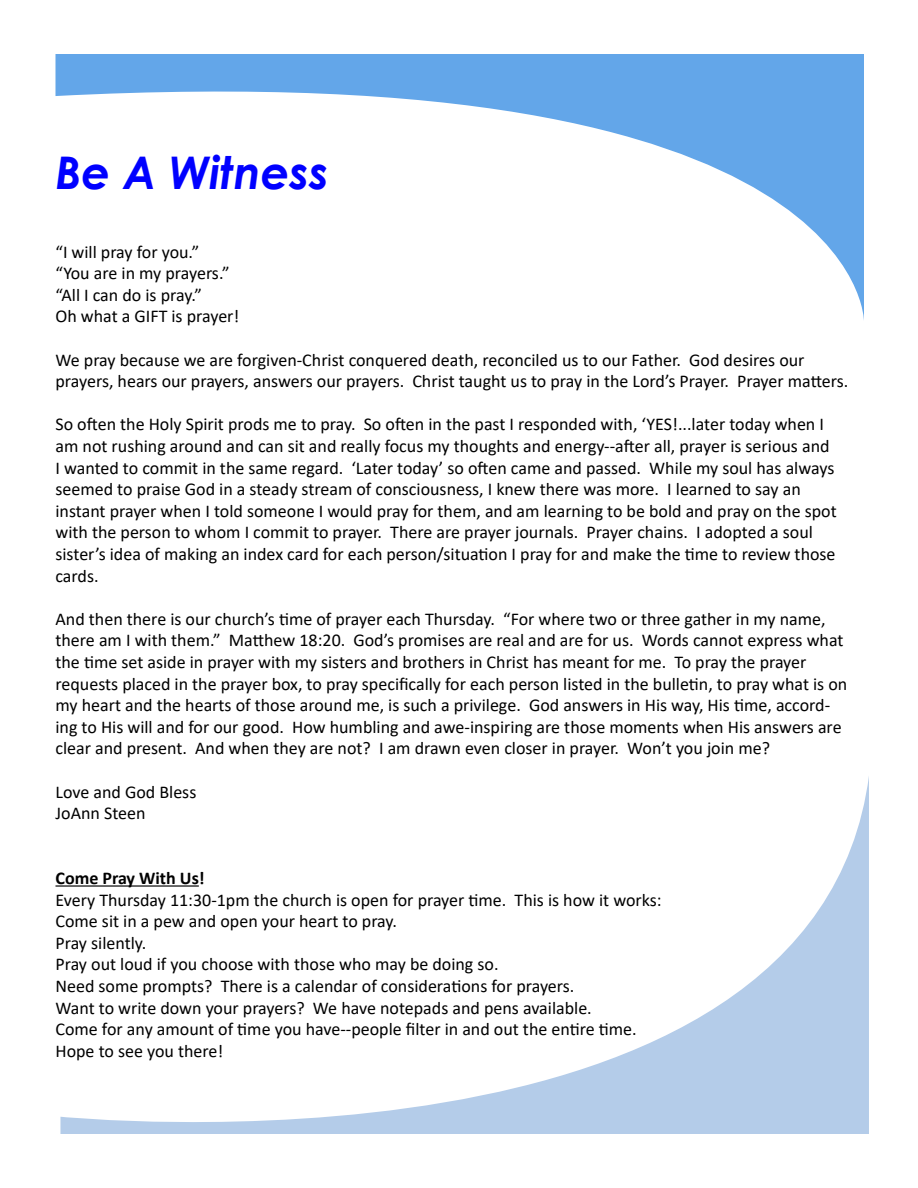
<style>
.page{position:relative;width:918px;height:1188px;background:#fff}
.page>*{position:absolute;margin:0;border:0;box-sizing:border-box;transform-origin:0 0}
.t1{font:italic 700 45px "Century Gothic";color:#00f}
.t2{font:18px/21.6px "Calibri";color:#000}
.t3{font:700 18px "Calibri";color:#000}
</style>
<div class="page">
<svg style="left:60px;top:776px;width:809px;height:358px"></svg>
<svg style="left:56px;top:54px;width:808px;height:266px"></svg>
<hr style="left:56px;top:885px;width:143px;height:2px;background:#000">
<h1 class="t1" style="left:56px;top:139px;width:275px">Be A Witness</h1>
<p class="t2" style="left:56px;top:240px;width:185px">“I will pray for you.”<br>“You are in my prayers.” “All I can do is pray.”<br>Oh what a GIFT is prayer!</p>
<p class="t2" style="left:56px;top:348px;width:794px">We pray because we are forgiven-Christ conquered death, reconciled us to our Father. God desires our prayers, hears our prayers, answers our prayers. Christ taught us to pray in the Lord’s Prayer. Prayer matters.</p>
<p class="t2" style="left:56px;top:413px;width:783px">So often the Holy Spirit prods me to pray. So often in the past I responded with, ‘YES!...later today when I am not rushing around and can sit and really focus my thoughts and energy--after all, prayer is serious and I wanted to commit in the same regard. ‘Later today’ so often came and passed. While my soul has always seemed to praise God in a steady stream of consciousness, I knew there was more. I learned to say an instant prayer when I told someone I would pray for them, and am learning to be bold and pray on the spot with the person to whom I commit to prayer. There are prayer journals. Prayer chains. I adopted a soul sister’s idea of making an index card for each person/situation I pray for and make the time to review those cards.</p>
<p class="t2" style="left:56px;top:608px;width:793px">And then there is our church’s time of prayer each Thursday. “For where two or three gather in my name, there am I with them.” Matthew 18:20. God’s promises are real and are for us. Words cannot express what the time set aside in prayer with my sisters and brothers in Christ has meant for me. To pray the prayer requests placed in the prayer box, to pray specifically for each person listed in the bulletin, to pray what is on my heart and the hearts of those around me, is such a privilege. God answers in His way, His time, accord&shy;ing to His will and for our good. How humbling and awe-inspiring are those moments when His answers are clear and present. And when they are not? I am drawn even closer in prayer. Won’t you join me?</p>
<p class="t2" style="left:56px;top:780px;width:142px">Love and God Bless<br>JoAnn Steen</p>
<p class="t3" style="left:56px;top:865px;width:151px">Come Pray With Us!</p>
<p class="t2" style="left:56px;top:888px;width:608px">Every Thursday 11:30-1pm the church is open for prayer time. This is how it works:<br>Come sit in a pew and open your heart to pray.<br>Pray silently.<br>Pray out loud if you choose with those who may be doing so.<br>Need some prompts? There is a calendar of considerations for prayers.<br>Want to write down your prayers? We have notepads and pens available.<br>Come for any amount of time you have--people filter in and out the entire time.<br>Hope to see you there!</p>
</div>
